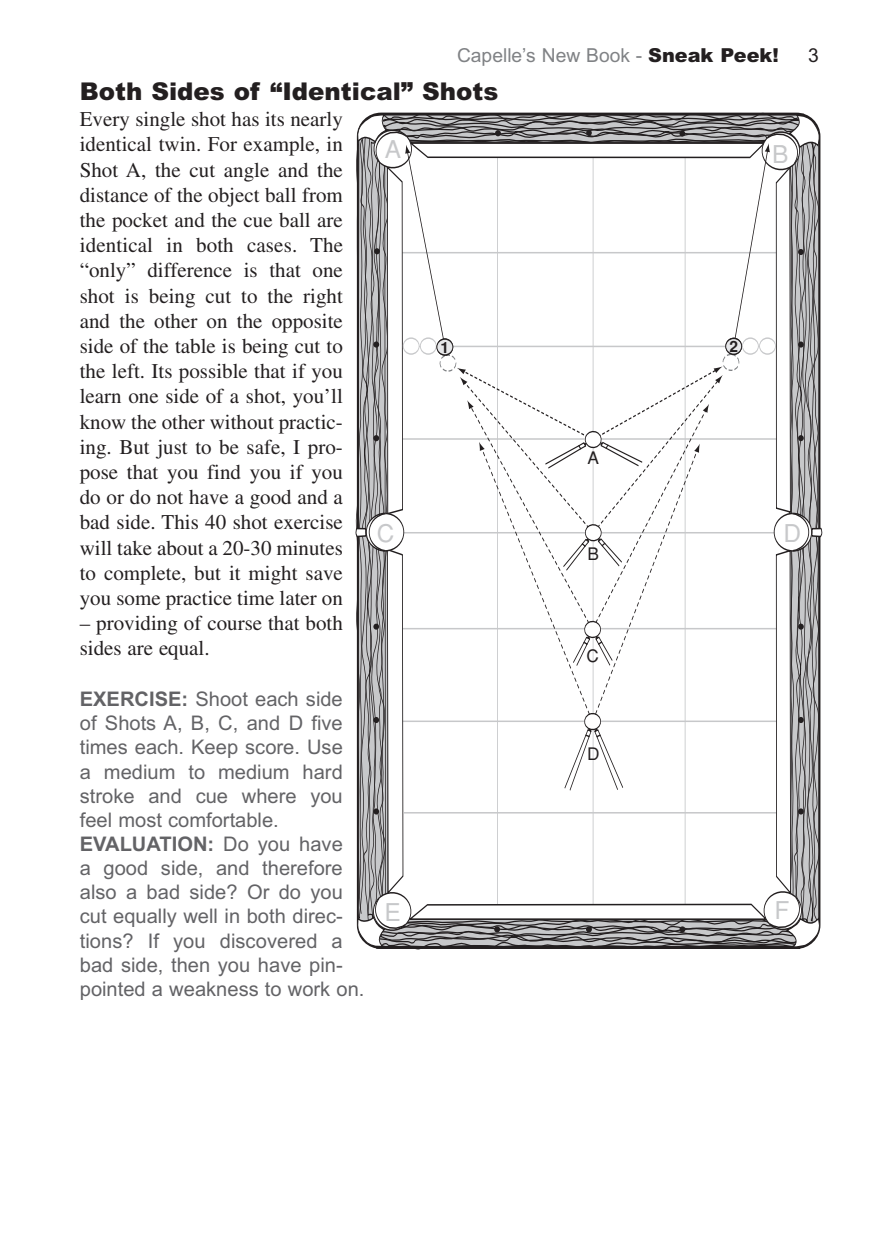
<style>
.page{position:relative;width:882px;height:1260px;background:#fff}
.page>*{position:absolute;margin:0;border:0;box-sizing:border-box;transform-origin:0 0}
.t1{font:900 24.5px "Arial";color:#231f20}
.t2{font:24.5px "Helvetica";color:#c7c8ca}
.t3{font:21px/25.2px "Times";color:#231f20;text-align:justify}
.t4{font:20.12px/24.2px "Arial";color:#636366}
.t5{font:19.25px "Arial";color:#808285}
.t6{font:19.25px "Arial";color:#231f20}
.t7{font:17.32px "Helvetica";color:#231f20}
.t8{font:700 15.58px "Helvetica";color:#231f20}
.s1{font-weight:900;color:#231f20}
.s2{font-weight:700}
</style>
<div class="page">
<svg style="left:355px;top:113px;width:468px;height:836px"></svg>
<p class="t5" style="left:457px;top:44px;width:323px">Capelle’s New Book - <span class="s1">Sneak Peek!</span></p>
<p class="t6" style="left:808px;top:44px;width:12px">3</p>
<p class="t1" style="left:80px;top:77px;width:420px">Both Sides of “Identical” Shots</p>
<p class="t3" style="left:80px;top:109px;width:265px">Every single shot has its nearly identical twin. For example, in Shot A, the cut angle and the distance of the object ball from the pocket and the cue ball are identical in both cases. The “only” difference is that one shot is being cut to the right and the other on the opposite side of the table is being cut to the left. Its possible that if you learn one side of a shot, you’ll know the other without practic&shy;ing. But just to be safe, I pro&shy;pose that you find you if you do or do not have a good and a bad side. This 40 shot exercise will take about a 20-30 minutes to complete, but it might save you some practice time later on</p>
<p class="t3" style="left:80px;top:613px;width:265px">– providing of course that both sides are equal.</p>
<p class="t4" style="left:80px;top:687px;width:286px"><span class="s2">EXERCISE:</span> Shoot each side of Shots A, B, C, and D five times each. Keep score. Use<br>a medium to medium hard stroke and cue where you feel most comfortable.<br><span class="s2">EVALUATION:</span> Do you have<br>a good side, and therefore also a bad side? Or do you cut equally well in both direc&shy;tions? If you discovered a bad side, then you have pin&shy;pointed a weakness to work on.</p>
<p class="t2" style="left:385px;top:136px;width:18px">A</p>
<p class="t2" style="left:772px;top:140px;width:18px">B</p>
<p class="t8" style="left:440px;top:338px;width:10px">1</p>
<p class="t8" style="left:729px;top:337px;width:10px">2</p>
<p class="t7" style="left:588px;top:448px;width:13px">A</p>
<p class="t2" style="left:784px;top:519px;width:19px">D</p>
<p class="t2" style="left:377px;top:520px;width:19px">C</p>
<p class="t7" style="left:588px;top:544px;width:13px">B</p>
<p class="t7" style="left:587px;top:646px;width:14px">C</p>
<p class="t7" style="left:587px;top:744px;width:14px">D</p>
<p class="t2" style="left:774px;top:896px;width:16px">F</p>
<p class="t2" style="left:385px;top:898px;width:18px">E</p>
</div>
